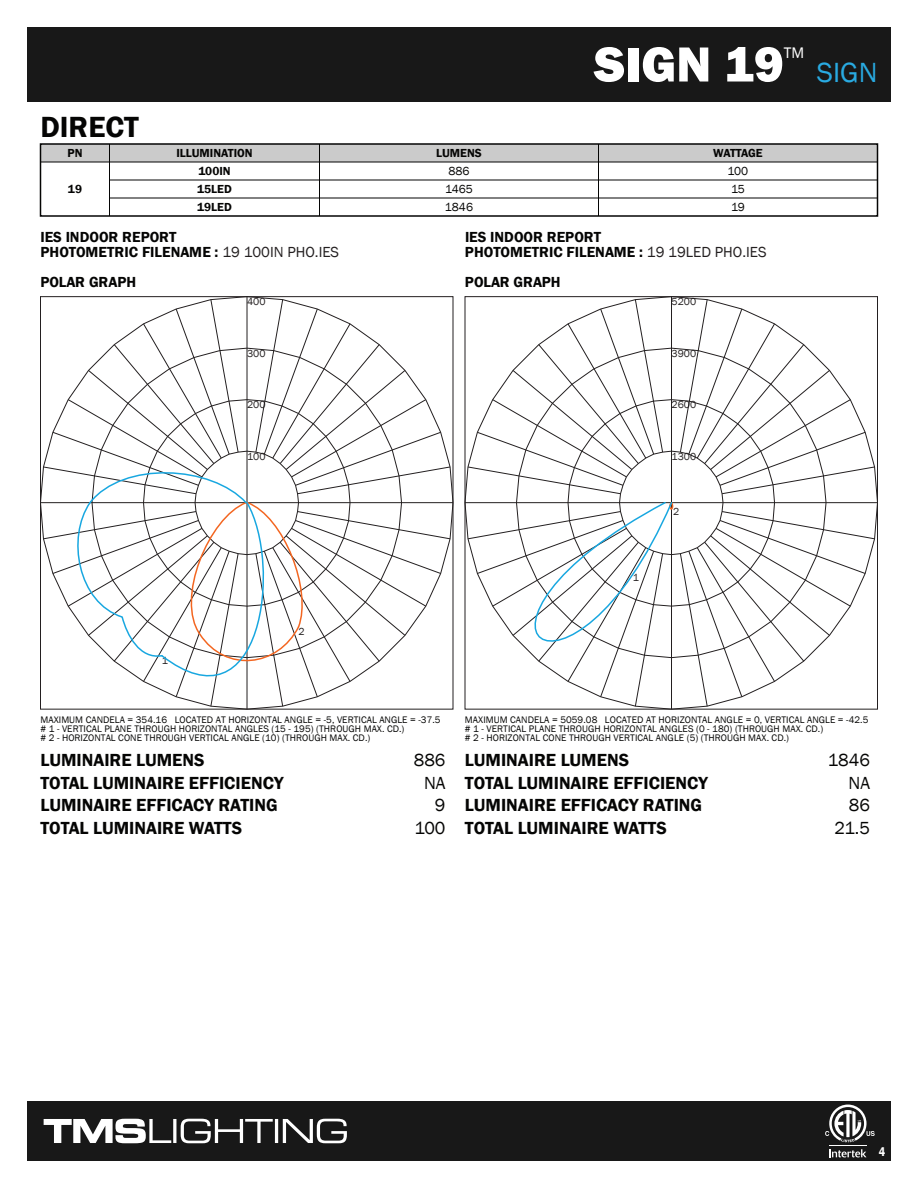
<style>
.page{position:relative;width:918px;height:1188px;background:#fff}
.page>*{position:absolute;margin:0;border:0;box-sizing:border-box;transform-origin:0 0}
.t1{font:800 51px "Franklin Gothic";color:#fff}
.t2{font:600 30px "Franklin Gothic";color:#050504}
.t3{font:28.5px "Franklin Gothic";color:#29aae1}
.t4{font:600 18px "Franklin Gothic";color:#050504}
.t5{font:18px "Franklin Gothic";color:#050504}
.t6{font:15.75px "Franklin Gothic";color:#fff}
.t7{font:600 15px/15px "Franklin Gothic";color:#050504}
.t8{font:600 condensed 12.75px "Franklin Gothic";color:#fff}
.t9{font:600 12px/18px "Franklin Gothic";color:#050504}
.t10{font:12px/18px "Franklin Gothic";color:#050504}
.t11{font:600 12px "Franklin Gothic";letter-spacing:-.025em;color:#050504}
.t12{font:10.5px "Franklin Gothic";letter-spacing:.005em;color:#231f20}
.t13{font:9.75px/9px "Franklin Gothic";letter-spacing:.005em;color:#050504}
.s1{font-weight:400;color:#231f20}
</style>
<div class="page">
<div style="left:40px;top:144px;width:70px;height:18px;background:#cbcbcb"></div>
<div style="left:27px;top:27px;width:864px;height:75px;background:#181818"></div>
<div style="left:27px;top:1101px;width:864px;height:60px;background:#181818"></div>
<svg style="left:829px;top:1149px;width:37px;height:8px"></svg>
<hr style="left:829px;top:1145px;width:38px;height:1px;background:#fff">
<svg style="left:825px;top:1105px;width:50px;height:37px"></svg>
<div style="left:598px;top:144px;width:280px;height:18px;background:#cbcbcb"></div>
<div style="left:320px;top:144px;width:278px;height:18px;background:#cbcbcb"></div>
<div style="left:110px;top:144px;width:210px;height:18px;background:#cbcbcb"></div>
<div style="left:40px;top:143px;width:838px;height:74px;border:2px solid #050504"></div>
<hr style="left:40px;top:162px;width:838px;height:1px;background:#050504">
<hr style="left:319px;top:144px;width:1px;height:72px;background:#050504">
<hr style="left:109px;top:144px;width:1px;height:72px;background:#050504">
<hr style="left:598px;top:144px;width:1px;height:72px;background:#050504">
<hr style="left:110px;top:180px;width:768px;height:1px;background:#050504">
<hr style="left:110px;top:198px;width:768px;height:1px;background:#050504">
<svg style="left:464px;top:296px;width:414px;height:414px"></svg>
<svg style="left:467px;top:299px;width:408px;height:408px"></svg>
<svg style="left:451px;top:501px;width:222px;height:209px"></svg>
<svg style="left:44px;top:1119px;width:303px;height:24px"></svg>
<svg style="left:43px;top:299px;width:408px;height:411px"></svg>
<h2 class="t2" style="left:40px;top:109px;width:100px">DIRECT</h2>
<p class="t9" style="left:68px;top:144px;width:16px">PN</p>
<p class="t9" style="left:68px;top:180px;width:16px">19</p>
<h1 class="t1" style="left:594px;top:31px;width:191px">SIGN 19</h1>
<h3 class="t6" style="left:784px;top:42px;width:22px">TM</h3>
<p class="t9" style="left:176px;top:144px;width:78px">ILLUMINATION</p>
<p class="t9" style="left:436px;top:144px;width:47px">LUMENS</p>
<p class="t11" style="left:713px;top:146px;width:51px">WATTAGE</p>
<p class="t9" style="left:197px;top:162px;width:36px">100IN<br>15LED</p>
<p class="t10" style="left:728px;top:162px;width:22px">100<br>15</p>
<p class="t10" style="left:445px;top:162px;width:29px">886<br>1465</p>
<p class="t9" style="left:197px;top:198px;width:36px">19LED</p>
<p class="t10" style="left:445px;top:198px;width:30px">1846</p>
<p class="t10" style="left:731px;top:198px;width:15px">19</p>
<h3 class="t7" style="left:40px;top:230px;width:300px">IES INDOOR REPORT<br>PHOTOMETRIC FILENAME : <span class="s1">19 100IN PHO.IES</span></h3>
<h3 class="t7" style="left:40px;top:275px;width:97px">POLAR GRAPH</h3>
<p class="t12" style="left:247px;top:295px;width:20px">400</p>
<h3 class="t7" style="left:465px;top:230px;width:303px">IES INDOOR REPORT<br>PHOTOMETRIC FILENAME : <span class="s1">19 19LED PHO.IES</span></h3>
<h3 class="t7" style="left:465px;top:275px;width:97px">POLAR GRAPH</h3>
<p class="t12" style="left:672px;top:295px;width:26px">5200</p>
<h3 class="t3" style="left:817px;top:54px;width:62px">SIGN</h3>
<p class="t12" style="left:247px;top:347px;width:20px">300</p>
<p class="t12" style="left:672px;top:347px;width:26px">3900</p>
<p class="t12" style="left:247px;top:398px;width:20px">200</p>
<p class="t12" style="left:247px;top:450px;width:20px">100</p>
<p class="t12" style="left:672px;top:398px;width:26px">2600</p>
<p class="t12" style="left:672px;top:450px;width:26px">1300</p>
<p class="t12" style="left:673px;top:505px;width:8px">2</p>
<p class="t12" style="left:162px;top:654px;width:8px">1</p>
<p class="t12" style="left:299px;top:625px;width:8px">2</p>
<p class="t12" style="left:633px;top:571px;width:8px">1</p>
<p class="t13" style="left:40px;top:716px;width:402px">MAXIMUM CANDELA = 354.16 LOCATED AT HORIZONTAL ANGLE = -5, VERTICAL ANGLE = -37.5 # 1 - VERTICAL PLANE THROUGH HORIZONTAL ANGLES (15 - 195) (THROUGH MAX. CD.)<br># 2 - HORIZONTAL CONE THROUGH VERTICAL ANGLE (10) (THROUGH MAX. CD.)</p>
<p class="t13" style="left:465px;top:716px;width:405px">MAXIMUM CANDELA = 5059.08 LOCATED AT HORIZONTAL ANGLE = 0, VERTICAL ANGLE = -42.5 # 1 - VERTICAL PLANE THROUGH HORIZONTAL ANGLES (0 - 180) (THROUGH MAX. CD.)<br># 2 - HORIZONTAL CONE THROUGH VERTICAL ANGLE (5) (THROUGH MAX. CD.)</p>
<h3 class="t4" style="left:40px;top:749px;width:166px">LUMINAIRE LUMENS</h3>
<h3 class="t5" style="left:414px;top:749px;width:33px">886</h3>
<h3 class="t4" style="left:40px;top:772px;width:244px">TOTAL LUMINAIRE EFFICIENCY</h3>
<h3 class="t5" style="left:424px;top:771px;width:23px">NA</h3>
<h3 class="t4" style="left:40px;top:794px;width:239px">LUMINAIRE EFFICACY RATING</h3>
<h3 class="t5" style="left:435px;top:794px;width:12px">9</h3>
<h3 class="t4" style="left:40px;top:817px;width:203px">TOTAL LUMINAIRE WATTS</h3>
<h3 class="t5" style="left:414px;top:816px;width:33px">100</h3>
<h3 class="t4" style="left:465px;top:749px;width:166px">LUMINAIRE LUMENS</h3>
<h3 class="t5" style="left:828px;top:749px;width:44px">1846</h3>
<h3 class="t4" style="left:465px;top:772px;width:244px">TOTAL LUMINAIRE EFFICIENCY</h3>
<h3 class="t5" style="left:849px;top:771px;width:23px">NA</h3>
<h3 class="t4" style="left:465px;top:794px;width:239px">LUMINAIRE EFFICACY RATING</h3>
<h3 class="t5" style="left:849px;top:794px;width:23px">86</h3>
<h3 class="t4" style="left:465px;top:817px;width:203px">TOTAL LUMINAIRE WATTS</h3>
<h3 class="t5" style="left:835px;top:816px;width:37px">21.5</h3>
<h3 class="t8" style="left:879px;top:1143px;width:8px">4</h3>
</div>
